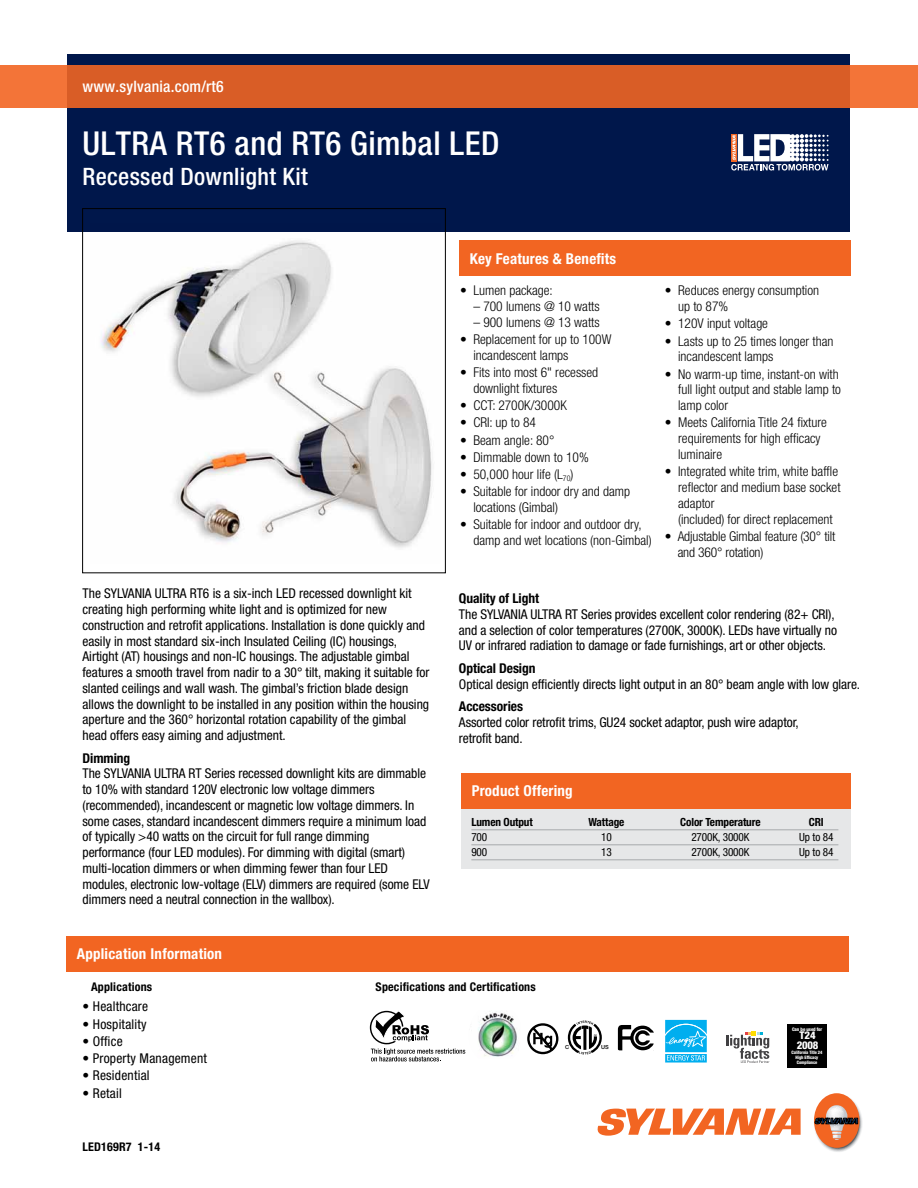
<style>
.page{position:relative;width:918px;height:1188px;background:#fff}
.page>*{position:absolute;margin:0;border:0;box-sizing:border-box;transform-origin:0 0}
.t1{font:500 condensed 33px "Helvetica Neue";letter-spacing:.015em;color:#fff}
.t2{font:500 condensed 24px "Helvetica Neue";letter-spacing:.015em;color:#fff}
.t3{font:500 condensed 15.75px "Helvetica Neue";letter-spacing:.015em;color:#fff}
.t4{font:700 condensed 15px "Helvetica Neue";letter-spacing:.015em;color:#fff}
.t5{font:condensed 13.5px/15.8px "Helvetica Neue";letter-spacing:-.005em;color:#000}
.t6{font:300 condensed 13.5px/15.8px "Helvetica Neue";color:#000}
.t7{font:condensed 13.5px "Helvetica Neue";letter-spacing:.015em;color:#000}
.t8{font:700 condensed 13.5px "Helvetica Neue";letter-spacing:-.005em;color:#000}
.t9{font:700 condensed 12px "Helvetica Neue";letter-spacing:.015em;color:#000}
.t10{font:condensed 11.25px "Helvetica Neue";letter-spacing:-.01em;color:#000}
.t11{font:700 condensed 11.25px "Helvetica Neue";letter-spacing:-.01em;color:#000}
.t12{font:800 condensed 10.65px/9.1px "Helvetica Neue";letter-spacing:-.015em;color:#fff}
.t13{font:500 5.55px "Helvetica Neue";color:#000}
.t14{font:800 condensed 4.8px "Helvetica Neue";letter-spacing:-.015em;color:#fff}
.t15{font:800 condensed 4.65px/5.1px "Helvetica Neue";letter-spacing:-.015em;color:#fff;text-align:center;scale:.95 1}
</style>
<div class="page">
<div style="left:461px;top:803px;width:390px;height:66px;background:#e6e7e8"></div>
<div style="left:68px;top:54px;width:782px;height:178px;background:#00174b"></div>
<div style="left:82px;top:209px;width:364px;height:364px;border:1px solid #000"></div>
<svg style="left:0;top:65px;width:918px;height:43px;background:#dc6028"></svg>
<hr style="left:471px;top:829px;width:367px;height:1px;background:#a7a9ac">
<hr style="left:471px;top:844px;width:367px;height:1px;background:#a7a9ac">
<hr style="left:471px;top:859px;width:367px;height:1px;background:#a7a9ac">
<div style="left:459px;top:240px;width:391px;height:36px;background:#f26522"></div>
<div style="left:461px;top:773px;width:390px;height:36px;background:#f26522"></div>
<svg style="left:597px;top:1109px;width:204px;height:27px"></svg>
<svg style="left:814px;top:1093px;width:48px;height:59px"></svg>
<svg style="left:731px;top:134px;width:98px;height:37px"></svg>
<div style="left:66px;top:936px;width:783px;height:35px;background:#f26522"></div>
<img style="left:101px;top:240px;width:331px;height:308px">
<div style="left:664px;top:1019px;width:44px;height:34px;background:#e5f6fd"></div>
<svg style="left:664px;top:1020px;width:44px;height:43px;background:#3dc1f2"></svg>
<svg style="left:370px;top:1011px;width:95px;height:50px"></svg>
<svg style="left:568px;top:1021px;width:34px;height:33px"></svg>
<svg style="left:527px;top:1023px;width:32px;height:31px"></svg>
<img style="left:478px;top:1011px;width:39px;height:46px">
<svg style="left:617px;top:1025px;width:37px;height:26px"></svg>
<svg style="left:726px;top:1031px;width:44px;height:32px"></svg>
<div style="left:787px;top:1024px;width:40px;height:44px;background:#000"></div>
<p class="t3" style="left:82px;top:77px;width:143px">www.sylvania.com/rt6</p>
<h1 class="t1" style="left:82px;top:123px;width:418px">ULTRA RT6 and RT6 Gimbal LED</h1>
<h2 class="t2" style="left:82px;top:162px;width:227px">Recessed Downlight Kit</h2>
<p class="t5" style="left:82px;top:586px;width:349px">The SYLVANIA ULTRA RT6 is a six-inch LED recessed downlight kit creating high performing white light and is optimized for new construction and retrofit applications. Installation is done quickly and easily in most standard six-inch Insulated Ceiling (IC) housings, Airtight (AT) housings and non-IC housings. The adjustable gimbal features a smooth travel from nadir to a 30° tilt, making it suitable for slanted ceilings and wall wash. The gimbal’s friction blade design allows the downlight to be installed in any position within the housing aperture and the 360° horizontal rotation capability of the gimbal head offers easy aiming and adjustment.</p>
<p class="t8" style="left:82px;top:750px;width:49px">Dimming</p>
<p class="t5" style="left:82px;top:766px;width:349px">The SYLVANIA ULTRA RT Series recessed downlight kits are dimmable to 10% with standard 120V electronic low voltage dimmers (recommended), incandescent or magnetic low voltage dimmers. In some cases, standard incandescent dimmers require a minimum load of typically &gt;40 watts on the circuit for full range dimming performance (four LED modules). For dimming with digital (smart) multi-location dimmers or when dimming fewer than four LED modules, electronic low-voltage (ELV) dimmers are required (some ELV dimmers need a neutral connection in the wallbox).</p>
<p class="t4" style="left:77px;top:944px;width:147px">Application Information</p>
<p class="t4" style="left:470px;top:249px;width:148px">Key Features &amp; Benefits</p>
<p class="t6" style="left:460px;top:283px;width:94px">• Lumen package:</p>
<p class="t6" style="left:473px;top:298px;width:128px">– 700 lumens @ 10 watts</p>
<p class="t6" style="left:473px;top:314px;width:128px">– 900 lumens @ 13 watts</p>
<p class="t6" style="left:473px;top:331px;width:140px;text-indent:-13px">• Replacement for up to 100W incandescent lamps</p>
<p class="t6" style="left:473px;top:364px;width:126px;text-indent:-13px">• Fits into most 6" recessed downlight fixtures</p>
<p class="t6" style="left:460px;top:397px;width:108px">• CCT: 2700K/3000K</p>
<p class="t6" style="left:460px;top:415px;width:77px">• CRI: up to 84</p>
<p class="t6" style="left:460px;top:432px;width:96px">• Beam angle: 80°</p>
<p class="t6" style="left:460px;top:449px;width:130px">• Dimmable down to 10%</p>
<p class="t6" style="left:460px;top:466px;width:115px">• 50,000 hour life (L<sub>70</sub>)</p>
<p class="t6" style="left:473px;top:484px;width:158px;text-indent:-13px">• Suitable for indoor dry and damp locations (Gimbal)</p>
<p class="t6" style="left:473px;top:517px;width:180px;text-indent:-13px">• Suitable for indoor and outdoor dry, damp and wet locations (non-Gimbal)</p>
<p class="t6" style="left:678px;top:283px;width:142px;text-indent:-13px">• Reduces energy consumption up to 87%</p>
<p class="t6" style="left:665px;top:316px;width:105px">• 120V input voltage</p>
<p class="t6" style="left:678px;top:333px;width:157px;text-indent:-13px">• Lasts up to 25 times longer than incandescent lamps</p>
<p class="t6" style="left:678px;top:366px;width:164px;text-indent:-13px">• No warm-up time, instant-on with full light output and stable lamp to lamp color</p>
<p class="t6" style="left:678px;top:415px;width:150px;text-indent:-13px">• Meets California Title 24 fixture requirements for high efficacy luminaire</p>
<p class="t6" style="left:678px;top:463px;width:164px;text-indent:-13px">• Integrated white trim, white baffle reflector and medium base socket adaptor<br>(included) for direct replacement</p>
<p class="t6" style="left:678px;top:528px;width:159px;text-indent:-13px">• Adjustable Gimbal feature (30° tilt and 360° rotation)</p>
<p class="t8" style="left:459px;top:590px;width:82px">Quality of Light</p>
<p class="t5" style="left:459px;top:606px;width:380px">The SYLVANIA ULTRA RT Series provides excellent color rendering (82+ CRI), and a selection of color temperatures (2700K, 3000K). LEDs have virtually no<br>UV or infrared radiation to damage or fade furnishings, art or other objects.</p>
<p class="t8" style="left:459px;top:660px;width:78px">Optical Design</p>
<p class="t5" style="left:459px;top:676px;width:403px">Optical design efficiently directs light output in an 80° beam angle with low glare.</p>
<p class="t8" style="left:459px;top:698px;width:66px">Accessories</p>
<p class="t5" style="left:459px;top:714px;width:341px">Assorted color retrofit trims, GU24 socket adaptor, push wire adaptor, retrofit band.</p>
<p class="t4" style="left:472px;top:782px;width:103px">Product Offering</p>
<p class="t11" style="left:471px;top:815px;width:63px">Lumen Output</p>
<p class="t11" style="left:588px;top:815px;width:37px">Wattage</p>
<p class="t11" style="left:680px;top:815px;width:82px">Color Temperature</p>
<p class="t11" style="left:809px;top:815px;width:16px">CRI</p>
<p class="t10" style="left:471px;top:830px;width:17px">700</p>
<p class="t10" style="left:601px;top:830px;width:12px">10</p>
<p class="t10" style="left:691px;top:830px;width:60px">2700K, 3000K</p>
<p class="t10" style="left:799px;top:830px;width:36px">Up to 84</p>
<p class="t10" style="left:471px;top:845px;width:17px">900</p>
<p class="t10" style="left:601px;top:845px;width:12px">13</p>
<p class="t10" style="left:691px;top:845px;width:60px">2700K, 3000K</p>
<p class="t10" style="left:799px;top:845px;width:36px">Up to 84</p>
<p class="t9" style="left:91px;top:980px;width:63px">Applications</p>
<p class="t7" style="left:82px;top:999px;width:67px">• Healthcare</p>
<p class="t7" style="left:82px;top:1016px;width:66px">• Hospitality</p>
<p class="t5" style="left:82px;top:1033px;width:42px">• Office</p>
<p class="t7" style="left:82px;top:1051px;width:126px">• Property Management</p>
<p class="t7" style="left:82px;top:1068px;width:69px">• Residential</p>
<p class="t5" style="left:82px;top:1085px;width:41px">• Retail</p>
<p class="t9" style="left:82px;top:1139px;width:79px">LED169R7 1-14</p>
<p class="t9" style="left:376px;top:980px;width:162px">Specifications and Certifications</p>
<p class="t13" style="left:565px;top:1043px;width:6px">C</p>
<p class="t13" style="left:601px;top:1043px;width:9px">US</p>
<p class="t14" style="left:792px;top:1026px;width:32px">Can be used for</p>
<p class="t12" style="left:797px;top:1031px;width:23px">T24<br>2008</p>
<p class="t15" style="left:792px;top:1050px;width:34px">California Title 24<br>High Efficacy<br>Compliance</p>
</div>
